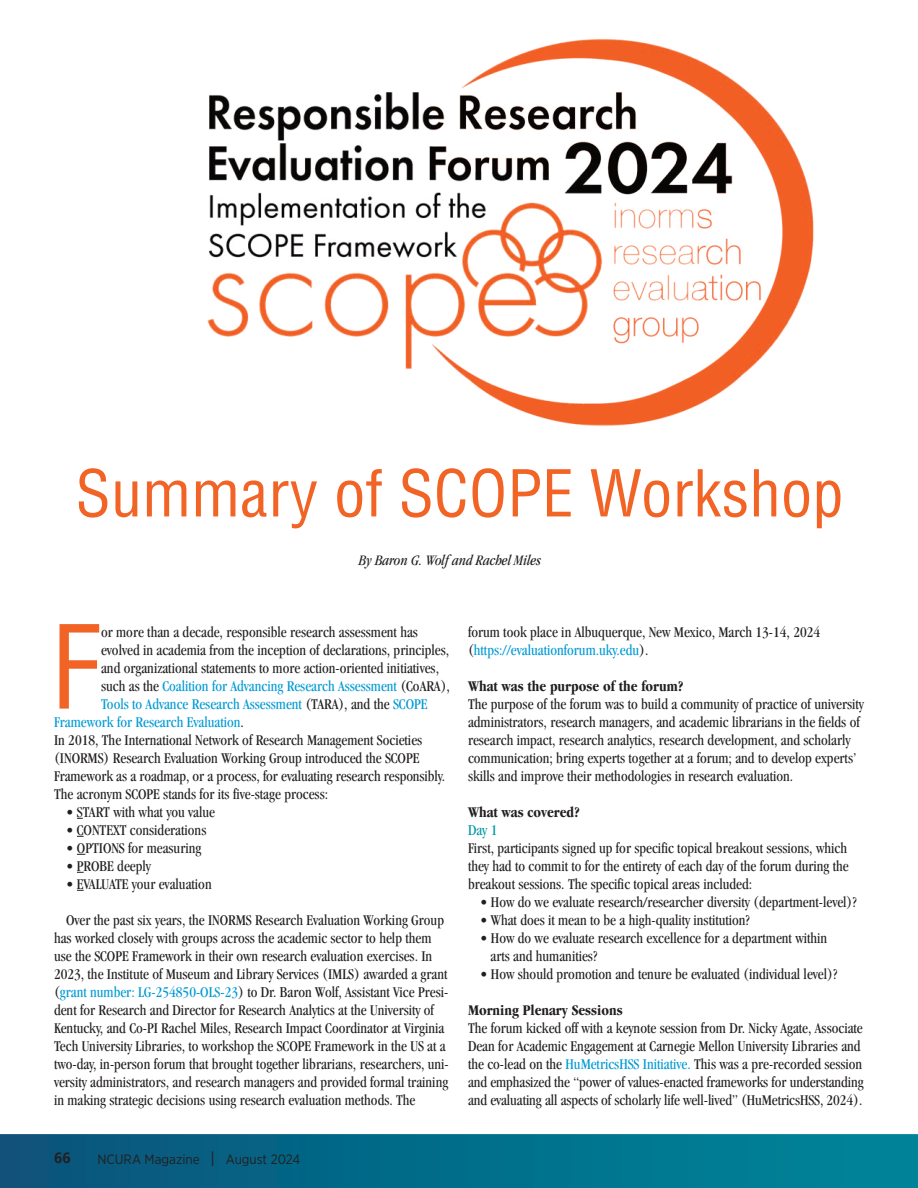
<style>
.page{position:relative;width:918px;height:1188px;background:#fff}
.page>*{position:absolute;margin:0;border:0;box-sizing:border-box;transform-origin:0 0}
.t1{font:condensed 112.65px "Helvetica LT Std";color:#f26426}
.t2{font:condensed 63px "Helvetica LT Std";color:#f26426}
.t3{font:condensed 15.45px/18px "Garamond";color:#231f20}
.t4{font:condensed 15.45px "Garamond";color:#009ad3}
.t5{font:condensed 15.45px "Garamond";color:#0097a4}
.t6{font:700 condensed 15.3px "Garamond";color:#231f20}
.t7{font:italic condensed 15px "Garamond";color:#231f20}
.t8{font:700 15px "Frutiger";color:#231f20}
.t9{font:13.5px "Gotham Narrow";color:#231f20}
.s1{color:#231f20}
.s2{color:#009ad3}
.s3{font-weight:300;font-size:21px}
</style>
<div class="page">
<div style="left:0;top:1134px;width:918px;height:54px;background:linear-gradient(to right,#0a547a,#00879b)"></div>
<img style="left:207px;top:38px;width:607px;height:388px">
<p class="t2" style="left:76px;top:469px;width:770px">Summary of SCOPE Workshop</p>
<p class="t7" style="left:359px;top:555px;width:184px">By Baron G. Wolf and Rachel Miles</p>
<p class="t1" style="left:51px;top:624px;width:52px">F</p>
<p class="t3" style="left:101px;top:624px;width:318px">or more than a decade, responsible research assessment has</p>
<p class="t3" style="left:101px;top:642px;width:350px">evolved in academia from the inception of declarations, principles,</p>
<p class="t3" style="left:101px;top:660px;width:339px">and organizational statements to more action-oriented initiatives,</p>
<p class="t4" style="left:101px;top:680px;width:350px"><span class="s1">such as the</span> Coalition for Advancing Research Assessment <span class="s1">(CoARA),</span></p>
<p class="t4" style="left:101px;top:698px;width:328px">Tools to Advance Research Assessment <span class="s1">(TARA), and the</span> SCOPE</p>
<p class="t4" style="left:54px;top:716px;width:192px">Framework for Research Evaluation<span class="s1">.</span></p>
<p class="t3" style="left:54px;top:732px;width:370px">In 2018, The International Network of Research Management Societies</p>
<p class="t3" style="left:54px;top:750px;width:367px">(INORMS) Research Evaluation Working Group introduced the SCOPE</p>
<p class="t3" style="left:54px;top:768px;width:393px">Framework as a roadmap, or a process, for evaluating research responsibly.</p>
<p class="t3" style="left:54px;top:786px;width:276px">The acronym SCOPE stands for its five-stage process:</p>
<p class="t3" style="left:66px;top:804px;width:151px">• START with what you value</p>
<p class="t3" style="left:66px;top:822px;width:142px">• CONTEXT considerations</p>
<p class="t3" style="left:66px;top:840px;width:137px">• OPTIONS for measuring</p>
<p class="t3" style="left:66px;top:858px;width:86px">• PROBE deeply</p>
<p class="t3" style="left:66px;top:876px;width:147px">• EVALUATE your evaluation</p>
<p class="t3" style="left:54px;top:912px;width:396px;text-indent:12px">Over the past six years, the INORMS Research Evaluation Working Group has worked closely with groups across the academic sector to help them use the SCOPE Framework in their own research evaluation exercises. In 2023, the Institute of Museum and Library Services (IMLS) awarded a grant (<span class="s2">grant number: LG-254850-OLS-23</span>) to Dr. Baron Wolf, Assistant Vice Presi&shy;dent for Research and Director for Research Analytics at the University of Kentucky, and Co-PI Rachel Miles, Research Impact Coordinator at Virginia Tech University Libraries, to workshop the SCOPE Framework in the US at a two-day, in-person forum that brought together librarians, researchers, uni&shy;versity administrators, and research managers and provided formal training in making strategic decisions using research evaluation methods. The</p>
<p class="t8" style="left:54px;top:1152px;width:18px">66</p>
<p class="t9" style="left:97px;top:1154px;width:205px">NCURA Magazine <span class="s3">I</span> August 2024</p>
<p class="t3" style="left:468px;top:624px;width:354px">forum took place in Albuquerque, New Mexico, March 13-14, 2024 (<span class="s2">https://evaluationforum.uky.edu</span>).</p>
<p class="t6" style="left:468px;top:680px;width:217px">What was the purpose of the forum?</p>
<p class="t3" style="left:468px;top:696px;width:397px">The purpose of the forum was to build a community of practice of university administrators, research managers, and academic librarians in the fields of research impact, research analytics, research development, and scholarly communication; bring experts together at a forum; and to develop experts’ skills and improve their methodologies in research evaluation.</p>
<p class="t6" style="left:468px;top:806px;width:114px">What was covered?</p>
<p class="t5" style="left:468px;top:824px;width:31px">Day 1</p>
<p class="t3" style="left:468px;top:840px;width:382px;text-align:justify">First, participants signed up for specific topical breakout sessions, which they had to commit to for the entirety of each day of the forum during the breakout sessions. The specific topical areas included:</p>
<p class="t3" style="left:480px;top:894px;width:378px">• How do we evaluate research/researcher diversity (department-level)?</p>
<p class="t3" style="left:480px;top:912px;width:271px">• What does it mean to be a high-quality institution?</p>
<p class="t3" style="left:490px;top:930px;width:338px;text-indent:-10px">• How do we evaluate research excellence for a department within arts and humanities?</p>
<p class="t3" style="left:480px;top:966px;width:359px">• How should promotion and tenure be evaluated (individual level)?</p>
<p class="t6" style="left:468px;top:1004px;width:156px">Morning Plenary Sessions</p>
<p class="t3" style="left:468px;top:1020px;width:397px">The forum kicked off with a keynote session from Dr. Nicky Agate, Associate Dean for Academic Engagement at Carnegie Mellon University Libraries and the co-lead on the <span class="s2">HuMetricsHSS Initiative.</span> This was a pre-recorded session and emphasized the “power of values-enacted frameworks for understanding and evaluating all aspects of scholarly life well-lived” (HuMetricsHSS, 2024).</p>
</div>
